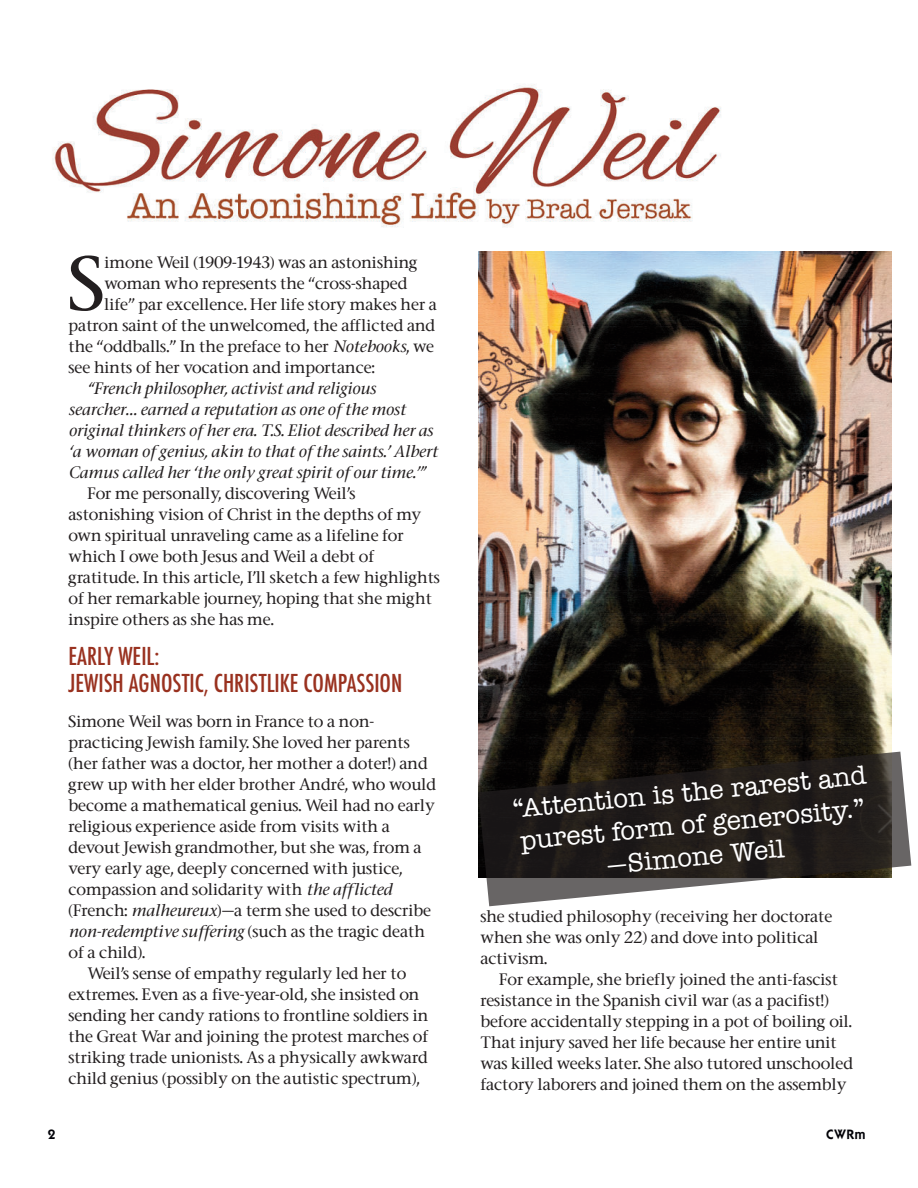
<style>
.page{position:relative;width:918px;height:1188px;background:#fff}
.page>*{position:absolute;margin:0;border:0;box-sizing:border-box;transform-origin:0 0}
.t1{font:500 72.6px "Stone Serif";color:#231f20}
.t2{font:27px/32.4px "American Typewriter";color:#fff;text-align:center}
.t3{font:500 condensed 24px/27px "Futura";color:#99311f}
.t4{font:500 15.75px/21px "Stone Serif";color:#231f20}
.t5{font:italic 500 15.75px/21px "Stone Serif";color:#231f20}
.t6{font:600 13.65px "ITC Kabel Std";color:#000006}
.s1{font-style:italic}
.s2{font-style:normal}
</style>
<div class="page">
<img style="left:478px;top:252px;width:413px;height:500px">
<svg style="left:478px;top:752px;width:433px;height:154px;background:#433f3c"></svg>
<img style="left:53px;top:84px;width:668px;height:144px">
<h1 class="t1" style="left:69px;top:253px;width:38px">S</h1>
<p class="t4" style="left:105px;top:253px;width:315px">imone Weil (1909-1943) was an astonishing</p>
<p class="t4" style="left:105px;top:274px;width:304px">woman who represents the “cross-shaped</p>
<p class="t4" style="left:105px;top:295px;width:334px">life” par excellence. Her life story makes her a</p>
<p class="t4" style="left:69px;top:316px;width:368px">patron saint of the unwelcomed, the afflicted and</p>
<p class="t4" style="left:69px;top:337px;width:367px">the “oddballs.” In the preface to her <span class="s1">Notebooks</span>, we</p>
<p class="t4" style="left:69px;top:358px;width:308px">see hints of her vocation and importance:</p>
<p class="t5" style="left:69px;top:379px;width:371px;text-indent:19px">“French philosopher, activist and religious searcher… earned a reputation as one of the most original thinkers of her era. T.S. Eliot described her as ‘a woman of genius, akin to that of the saints.’ Albert Camus called her ‘the only great spirit of our time.’”</p>
<p class="t4" style="left:69px;top:484px;width:373px;text-indent:19px">For me personally, discovering Weil’s astonishing vision of Christ in the depths of my own spiritual unraveling came as a lifeline for which I owe both Jesus and Weil a debt of gratitude. In this article, I’ll sketch a few highlights of her remarkable journey, hoping that she might inspire others as she has me.</p>
<h3 class="t3" style="left:69px;top:644px;width:335px">EARLY WEIL:<br>JEWISH AGNOSTIC, CHRISTLIKE COMPASSION</h3>
<p class="t4" style="left:69px;top:712px;width:307px">Simone Weil was born in France to a non-</p>
<p class="t4" style="left:69px;top:733px;width:343px">practicing Jewish family. She loved her parents</p>
<p class="t4" style="left:69px;top:754px;width:361px">(her father was a doctor, her mother a doter!) and</p>
<p class="t4" style="left:69px;top:775px;width:369px">grew up with her elder brother André, who would</p>
<p class="t4" style="left:69px;top:796px;width:368px">become a mathematical genius. Weil had no early</p>
<p class="t4" style="left:69px;top:817px;width:323px">religious experience aside from visits with a</p>
<p class="t4" style="left:69px;top:838px;width:355px">devout Jewish grandmother, but she was, from a</p>
<p class="t4" style="left:69px;top:859px;width:336px">very early age, deeply concerned with justice,</p>
<p class="t4" style="left:69px;top:880px;width:325px">compassion and solidarity with <span class="s1">the afflicted</span></p>
<p class="t4" style="left:69px;top:901px;width:364px">(French: <span class="s1">malheureux</span>)—a term she used to describe</p>
<p class="t5" style="left:69px;top:922px;width:358px">non-redemptive suffering <span class="s2">(such as the tragic death</span></p>
<p class="t4" style="left:69px;top:943px;width:78px">of a child).</p>
<p class="t4" style="left:87px;top:964px;width:320px">Weil’s sense of empathy regularly led her to</p>
<p class="t4" style="left:69px;top:985px;width:352px">extremes. Even as a five-year-old, she insisted on</p>
<p class="t4" style="left:69px;top:1006px;width:361px">sending her candy rations to frontline soldiers in</p>
<p class="t4" style="left:69px;top:1027px;width:361px">the Great War and joining the protest marches of</p>
<p class="t4" style="left:69px;top:1048px;width:361px">striking trade unionists. As a physically awkward</p>
<p class="t4" style="left:69px;top:1069px;width:353px">child genius (possibly on the autistic spectrum),</p>
<h2 class="t2" style="left:511px;top:793px;width:357px;rotate:-5deg">“Attention is the rarest and purest form of generosity.” —Simone Weil</h2>
<p class="t4" style="left:480px;top:908px;width:354px">she studied philosophy (receiving her doctorate when she was only 22) and dove into political activism.</p>
<p class="t4" style="left:480px;top:971px;width:374px;text-indent:19px">For example, she briefly joined the anti-fascist resistance in the Spanish civil war (as a pacifist!) before accidentally stepping in a pot of boiling oil.<br>That injury saved her life because her entire unit was killed weeks later. She also tutored unschooled factory laborers and joined them on the assembly</p>
<p class="t6" style="left:48px;top:1127px;width:9px">2</p>
<p class="t6" style="left:826px;top:1127px;width:41px">CWRm</p>
</div>
